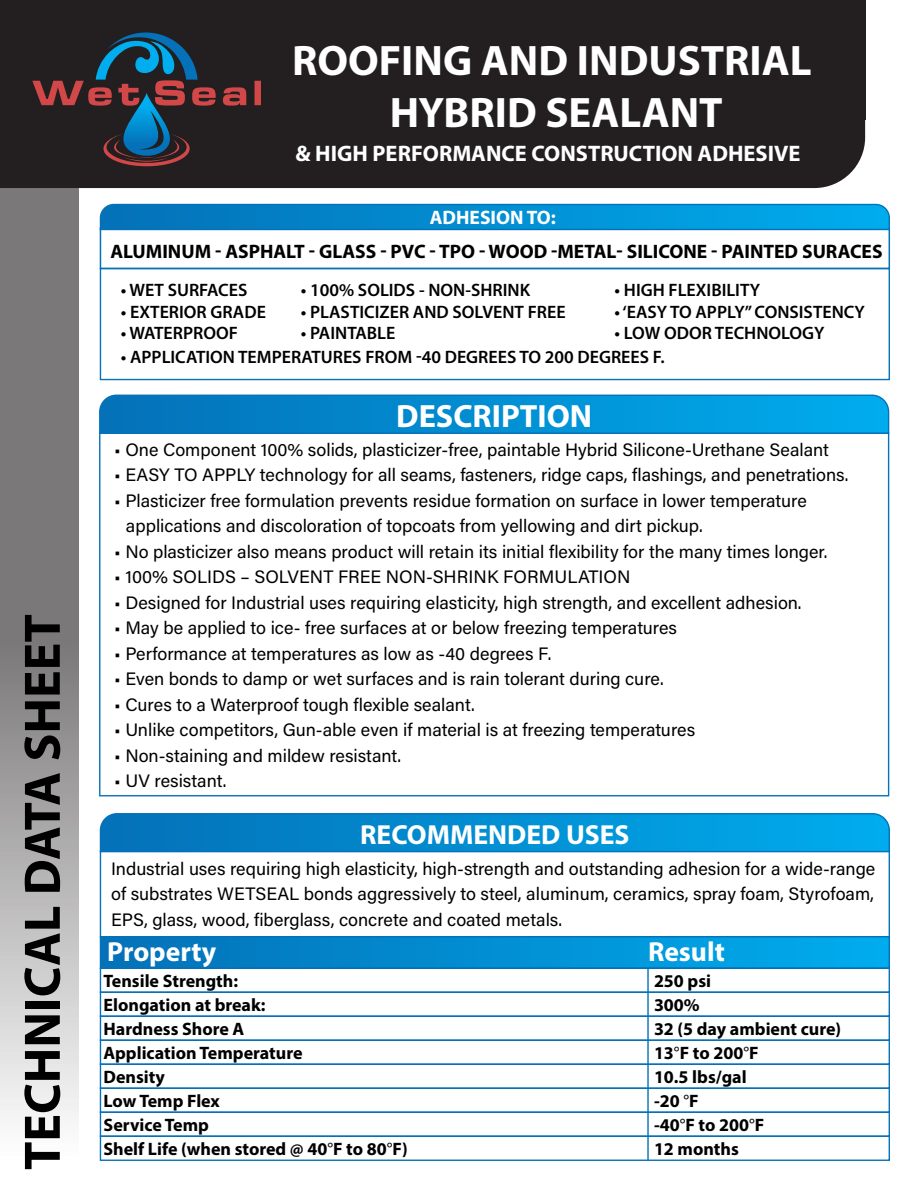
<style>
.page{position:relative;width:918px;height:1188px;background:#fff}
.page>*{position:absolute;margin:0;border:0;box-sizing:border-box;transform-origin:0 0}
.t1{font:700 51.75px "Myriad Pro";color:#000}
.t2{font:700 42.75px/51.3px "Myriad Pro";color:#fff;text-align:center}
.t3{font:700 32.25px "Myriad Pro";color:#fff}
.t4{font:700 27.6px "Myriad Pro";color:#fff}
.t5{font:700 22.5px "Myriad Pro";color:#fff}
.t6{font:700 19.5px "Myriad Pro";color:#000}
.t7{font:700 19.5px "Myriad Pro";color:#fff}
.t8{font:18px/25.5px "Acumin Pro";color:#000}
.t9{font:700 18px/24px "Myriad Pro";color:#000}
.t10{font:600 18px "Myriad Pro";color:#000}
.s1{font-weight:400}
</style>
<div class="page">
<svg style="left:99px;top:203px;width:792px;height:28px;background:#1292d2"></svg>
<svg style="left:0;top:188px;width:79px;height:930px;background:#999798"></svg>
<div style="left:0;top:0;width:865px;height:188px;background:#231f20"></div>
<svg style="left:32px;top:27px;width:229px;height:140px;background:#302f37"></svg>
<div style="left:817px;top:0;width:48px;height:119px;background:#231f20"></div>
<div style="left:100px;top:268px;width:790px;height:112px;border:1px solid #0471b8"></div>
<svg style="left:99px;top:813px;width:791px;height:40px;background:#088fd2"></svg>
<svg style="left:99px;top:394px;width:791px;height:41px;background:#0d91d2"></svg>
<div style="left:100px;top:937px;width:789px;height:31px;background:linear-gradient(to right,#0471b8,#00adee)"></div>
<div style="left:100px;top:936px;width:790px;height:33px;border:1px solid #0471b8"></div>
<div style="left:100px;top:968px;width:790px;height:25px;border:1px solid #0471b8"></div>
<div style="left:100px;top:992px;width:790px;height:25px;border:1px solid #0471b8"></div>
<div style="left:100px;top:1016px;width:790px;height:25px;border:1px solid #0471b8"></div>
<div style="left:100px;top:1040px;width:790px;height:25px;border:1px solid #0471b8"></div>
<div style="left:100px;top:1064px;width:790px;height:25px;border:1px solid #0471b8"></div>
<div style="left:100px;top:1088px;width:790px;height:25px;border:1px solid #0471b8"></div>
<div style="left:100px;top:1112px;width:790px;height:25px;border:1px solid #0471b8"></div>
<div style="left:100px;top:1136px;width:790px;height:25px;border:1px solid #0471b8"></div>
<hr style="left:647px;top:968px;width:2px;height:192px;background:#0471b8">
<h1 class="t1" style="left:9px;top:1170px;width:557px;rotate:-90deg">TECHNICAL DATA SHEET</h1>
<h2 class="t2" style="left:292px;top:34px;width:521px">ROOFING AND INDUSTRIAL<br>HYBRID SEALANT</h2>
<p class="t5" style="left:295px;top:139px;width:506px">&amp; HIGH PERFORMANCE CONSTRUCTION ADHESIVE</p>
<p class="t7" style="left:430px;top:205px;width:128px">ADHESION TO:</p>
<p class="t6" style="left:110px;top:239px;width:774px">ALUMINUM - ASPHALT - GLASS - PVC - TPO - WOOD -METAL- SILICONE - PAINTED SURACES</p>
<p class="t10" style="left:121px;top:279px;width:128px">• WET SURFACES</p>
<p class="t10" style="left:121px;top:300px;width:147px">• EXTERIOR GRADE</p>
<p class="t10" style="left:121px;top:322px;width:119px">• WATERPROOF</p>
<p class="t10" style="left:301px;top:279px;width:231px">• 100% SOLIDS - NON-SHRINK</p>
<p class="t10" style="left:301px;top:300px;width:266px">• PLASTICIZER AND SOLVENT FREE</p>
<p class="t10" style="left:301px;top:322px;width:96px">• PAINTABLE</p>
<p class="t10" style="left:615px;top:279px;width:147px">• HIGH FLEXIBILITY</p>
<p class="t10" style="left:615px;top:300px;width:252px">• ‘EASY TO APPLY” CONSISTENCY</p>
<p class="t10" style="left:615px;top:322px;width:211px">• LOW ODOR TECHNOLOGY</p>
<p class="t10" style="left:121px;top:345px;width:545px">• APPLICATION TEMPERATURES FROM -40 DEGREES TO 200 DEGREES F.</p>
<h3 class="t3" style="left:396px;top:395px;width:197px">DESCRIPTION</h3>
<p class="t8" style="left:114px;top:436px;width:716px">• One Component 100% solids, plasticizer-free, paintable Hybrid Silicone-Urethane Sealant</p>
<p class="t8" style="left:114px;top:461px;width:736px">• EASY TO APPLY technology for all seams, fasteners, ridge caps, flashings, and penetrations.</p>
<p class="t8" style="left:126px;top:487px;width:682px;text-indent:-12px">• Plasticizer free formulation prevents residue formation on surface in lower temperature applications and discoloration of topcoats from yellowing and dirt pickup.</p>
<p class="t8" style="left:114px;top:538px;width:715px">• No plasticizer also means product will retain its initial flexibility for the many times longer.</p>
<p class="t8" style="left:114px;top:563px;width:518px">• 100% SOLIDS – SOLVENT FREE NON-SHRINK FORMULATION</p>
<p class="t8" style="left:114px;top:589px;width:689px">• Designed for Industrial uses requiring elasticity, high strength, and excellent adhesion.</p>
<p class="t8" style="left:114px;top:614px;width:565px">• May be applied to ice- free surfaces at or below freezing temperatures</p>
<p class="t8" style="left:114px;top:640px;width:439px">• Performance at temperatures as low as -40 degrees F.</p>
<p class="t8" style="left:114px;top:665px;width:551px">• Even bonds to damp or wet surfaces and is rain tolerant during cure.</p>
<p class="t8" style="left:114px;top:691px;width:362px">• Cures to a Waterproof tough flexible sealant.</p>
<p class="t8" style="left:114px;top:716px;width:583px">• Unlike competitors, Gun-able even if material is at freezing temperatures</p>
<p class="t8" style="left:114px;top:742px;width:289px">• Non-staining and mildew resistant.</p>
<p class="t8" style="left:114px;top:767px;width:114px">• UV resistant.</p>
<h3 class="t4" style="left:360px;top:816px;width:271px">RECOMMENDED USES</h3>
<p class="t8" style="left:111px;top:855px;width:766px;text-align:justify">Industrial uses requiring high elasticity, high-strength and outstanding adhesion for a wide-range of substrates WETSEAL bonds aggressively to steel, aluminum, ceramics, spray foam, Styrofoam, EPS, glass, wood, fiberglass, concrete and coated metals.</p>
<h3 class="t4" style="left:107px;top:933px;width:111px">Property</h3>
<h3 class="t4" style="left:648px;top:933px;width:78px">Result</h3>
<p class="t9" style="left:104px;top:968px;width:306px">Tensile Strength:<br>Elongation at break:<br>Hardness Shore A<br>Application Temperature<br>Density<br>Low Temp Flex<br>Service Temp<br>Shelf Life (when stored @ 40<span class="s1">°</span>F to 80<span class="s1">°</span>F)</p>
<p class="t9" style="left:654px;top:968px;width:189px">250 psi<br>300%<br>32 (5 day ambient cure)<br>13<span class="s1">°</span>F to 200<span class="s1">°</span>F<br>10.5 lbs/gal<br>-20 <span class="s1">°</span>F<br>-40<span class="s1">°</span>F to 200<span class="s1">°</span>F<br>12 months</p>
</div>
